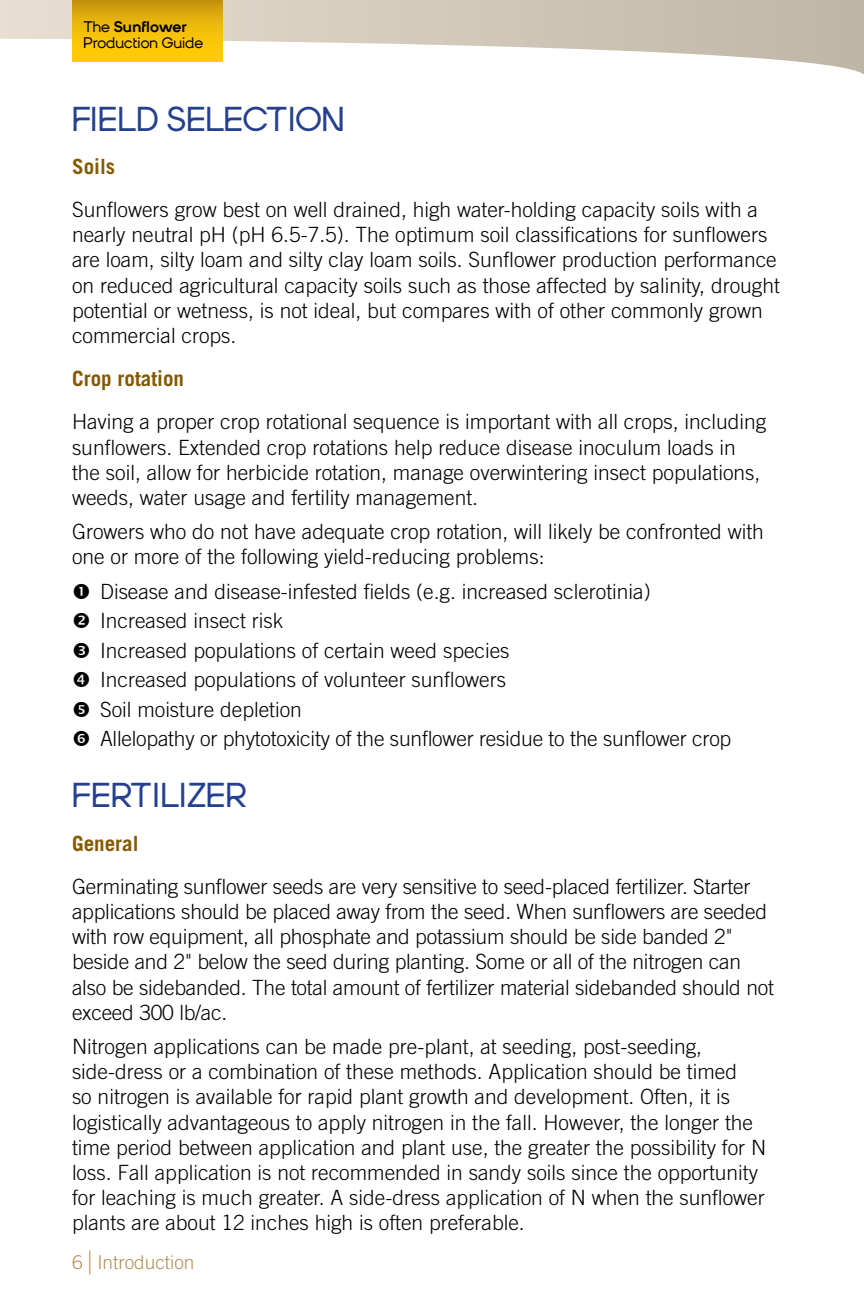
<style>
.page{position:relative;width:864px;height:1296px;background:#fff}
.page>*{position:absolute;margin:0;border:0;box-sizing:border-box;transform-origin:0 0}
.t1{font:36px "Boost Neo Grotesk Regular";color:#25408f}
.Numbered_COPY{font:300 21px/25.2px "Trade Gothic LT Std";color:#000}
.SUBHEAD{font:700 21px "Trade Gothic LT Std";color:#845900}
.PAGE_Number{font:300 19px "Trade Gothic LT Std";color:#b38f57}
.t2{font:16px "Boost Neo Grotesk Regular";color:#000}
.t3{font:16px "Boost Neo Grotesk Bold";color:#000}
.s1{font-family:"Boost Neo Grotesk Regular"}
.s2{font-size:32.2px}
</style>
<div class="page">
<svg style="left:0;top:0;width:864px;height:75px"></svg>
<div style="left:72px;top:0;width:151px;height:62px;background:linear-gradient(to bottom,#ce9c10,#ffd404)"></div>
<p class="t3" style="left:83px;top:18px;width:105px"><span class="s1">The</span> Sunflower</p>
<p class="t2" style="left:83px;top:34px;width:121px">Production Guide</p>
<p class="t1" style="left:72px;top:100px;width:274px">FIELD SELECTION</p>
<p class="SUBHEAD" style="left:72px;top:153px;width:45px">Soils</p>
<p class="Numbered_COPY" style="left:72px;top:197px;width:709px">Sunflowers grow best on well drained, high water-holding capacity soils with a nearly neutral pH (pH 6.5-7.5). The optimum soil classifications for sunflowers are loam, silty loam and silty clay loam soils. Sunflower production performance on reduced agricultural capacity soils such as those affected by salinity, drought potential or wetness, is not ideal, but compares with of other commonly grown commercial crops.</p>
<p class="SUBHEAD" style="left:72px;top:366px;width:114px">Crop rotation</p>
<p class="Numbered_COPY" style="left:72px;top:409px;width:696px">Having a proper crop rotational sequence is important with all crops, including sunflowers. Extended crop rotations help reduce disease inoculum loads in the soil, allow for herbicide rotation, manage overwintering insect populations, weeds, water usage and fertility management.</p>
<p class="Numbered_COPY" style="left:72px;top:519px;width:693px">Growers who do not have adequate crop rotation, will likely be confronted with one or more of the following yield-reducing problems:</p>
<p class="Numbered_COPY" style="left:100px;top:578px;width:552px">Disease and disease-infested fields (e.g. increased sclerotinia)</p>
<p class="Numbered_COPY" style="left:100px;top:608px;width:185px">Increased insect risk</p>
<p class="Numbered_COPY" style="left:100px;top:637px;width:411px">Increased populations of certain weed species</p>
<p class="Numbered_COPY" style="left:100px;top:667px;width:408px">Increased populations of volunteer sunflowers</p>
<p class="Numbered_COPY" style="left:100px;top:696px;width:203px">Soil moisture depletion</p>
<p class="Numbered_COPY" style="left:100px;top:726px;width:633px">Allelopathy or phytotoxicity of the sunflower residue to the sunflower crop</p>
<p class="t1" style="left:72px;top:777px;width:177px">FERTILIZER</p>
<p class="SUBHEAD" style="left:72px;top:830px;width:68px">General</p>
<p class="Numbered_COPY" style="left:72px;top:873px;width:704px">Germinating sunflower seeds are very sensitive to seed-placed fertilizer. Starter applications should be placed away from the seed. When sunflowers are seeded with row equipment, all phosphate and potassium should be side banded 2" beside and 2" below the seed during planting. Some or all of the nitrogen can also be sidebanded. The total amount of fertilizer material sidebanded should not exceed 300 lb/ac.</p>
<p class="Numbered_COPY" style="left:72px;top:1034px;width:696px">Nitrogen applications can be made pre-plant, at seeding, post-seeding, side-dress or a combination of these methods. Application should be timed<br>so nitrogen is available for rapid plant growth and development. Often, it is logistically advantageous to apply nitrogen in the fall. However, the longer the time period between application and plant use, the greater the possibility for N loss. Fall application is not recommended in sandy soils since the opportunity for leaching is much greater. A side-dress application of N when the sunflower plants are about 12 inches high is often preferable.</p>
<p class="PAGE_Number" style="left:72px;top:1251px;width:124px">6 <span class="s2">|</span> Introduction</p>
</div>
